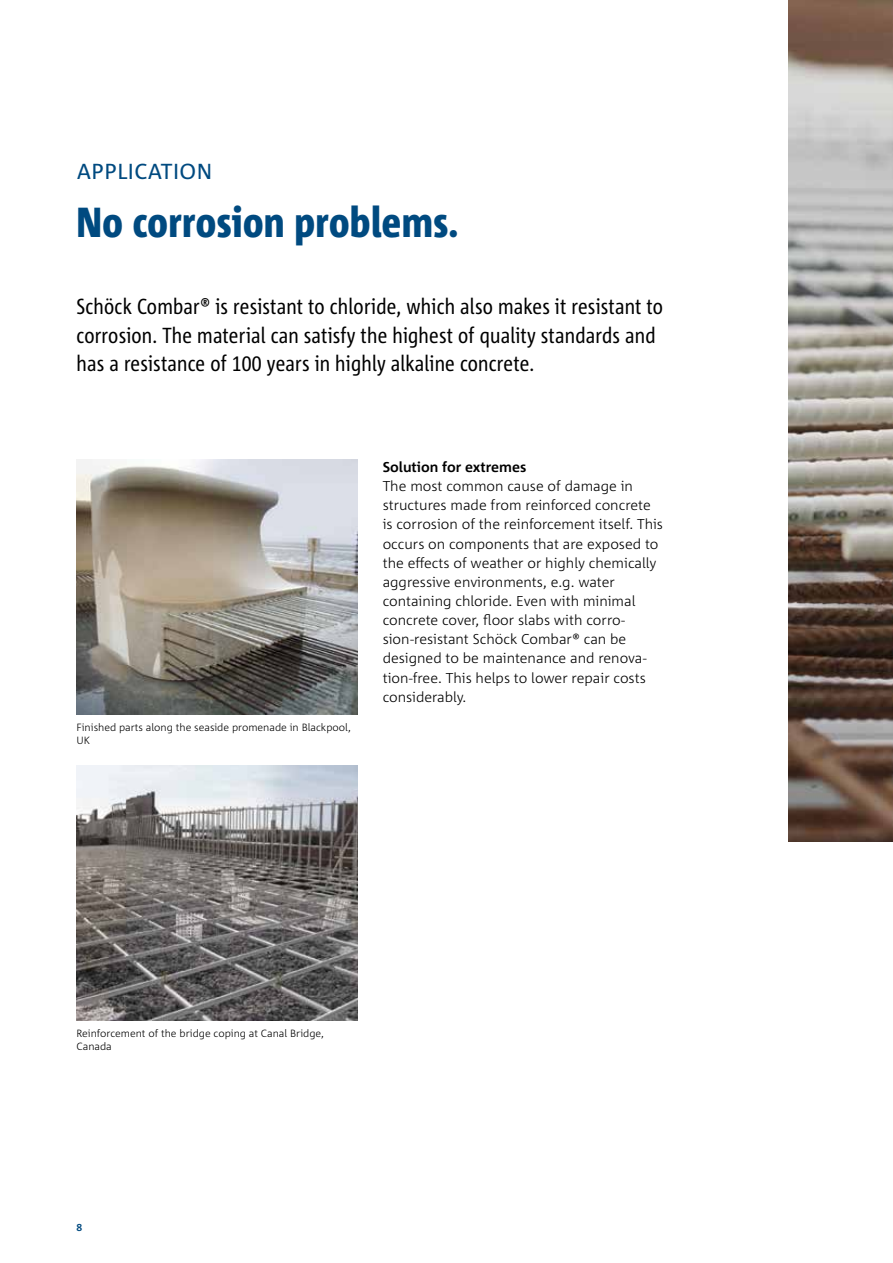
<style>
.page{position:relative;width:893px;height:1263px;background:#fff}
.page>*{position:absolute;margin:0;border:0;box-sizing:border-box;transform-origin:0 0}
.t1{font:800 condensed 42px "Corpid Schoeck";letter-spacing:.01em;color:#004a80}
.t2{font:condensed 21.75px/28.5px "Corpid Schoeck";letter-spacing:.01em;color:#000}
.t3{font:21.75px "Corpid Schoeck";letter-spacing:.02em;color:#004a80}
.t4{font:300 14.25px/19.2px "Corpid Schoeck";color:#000}
.t5{font:700 14.25px "Corpid Schoeck";color:#000}
.t6{font:300 10.5px/12.8px "Corpid Schoeck";color:#000}
.t7{font:700 10.5px "Corpid Schoeck";color:#004a80}
</style>
<div class="page">
<img style="left:77px;top:459px;width:280px;height:255px">
<img style="left:77px;top:765px;width:280px;height:255px">
<img style="left:788px;top:0;width:105px;height:842px">
<h2 class="t3" style="left:77px;top:157px;width:137px">APPLICATION</h2>
<h1 class="t1" style="left:77px;top:196px;width:384px">No corrosion problems.</h1>
<h2 class="t2" style="left:77px;top:292px;width:588px">Schöck Combar® is resistant to chloride, which also makes it resistant to corrosion. The material can satisfy the highest of quality standards and has a resistance of 100 years in highly alkaline concrete.</h2>
<p class="t6" style="left:77px;top:721px;width:276px">Finished parts along the seaside promenade in Blackpool,<br>UK</p>
<p class="t5" style="left:383px;top:458px;width:145px">Solution for extremes</p>
<p class="t4" style="left:383px;top:476px;width:282px">The most common cause of damage in structures made from reinforced concrete is corrosion of the reinforcement itself. This occurs on components that are exposed to the effects of weather or highly chemically aggressive environments, e.g. water containing chloride. Even with minimal concrete cover, floor slabs with corro&shy;sion-resistant Schöck Combar® can be designed to be maintenance and renova&shy;tion-free. This helps to lower repair costs considerably.</p>
<p class="t6" style="left:77px;top:1027px;width:249px">Reinforcement of the bridge coping at Canal Bridge,<br>Canada</p>
<p class="t7" style="left:77px;top:1221px;width:7px">8</p>
</div>
